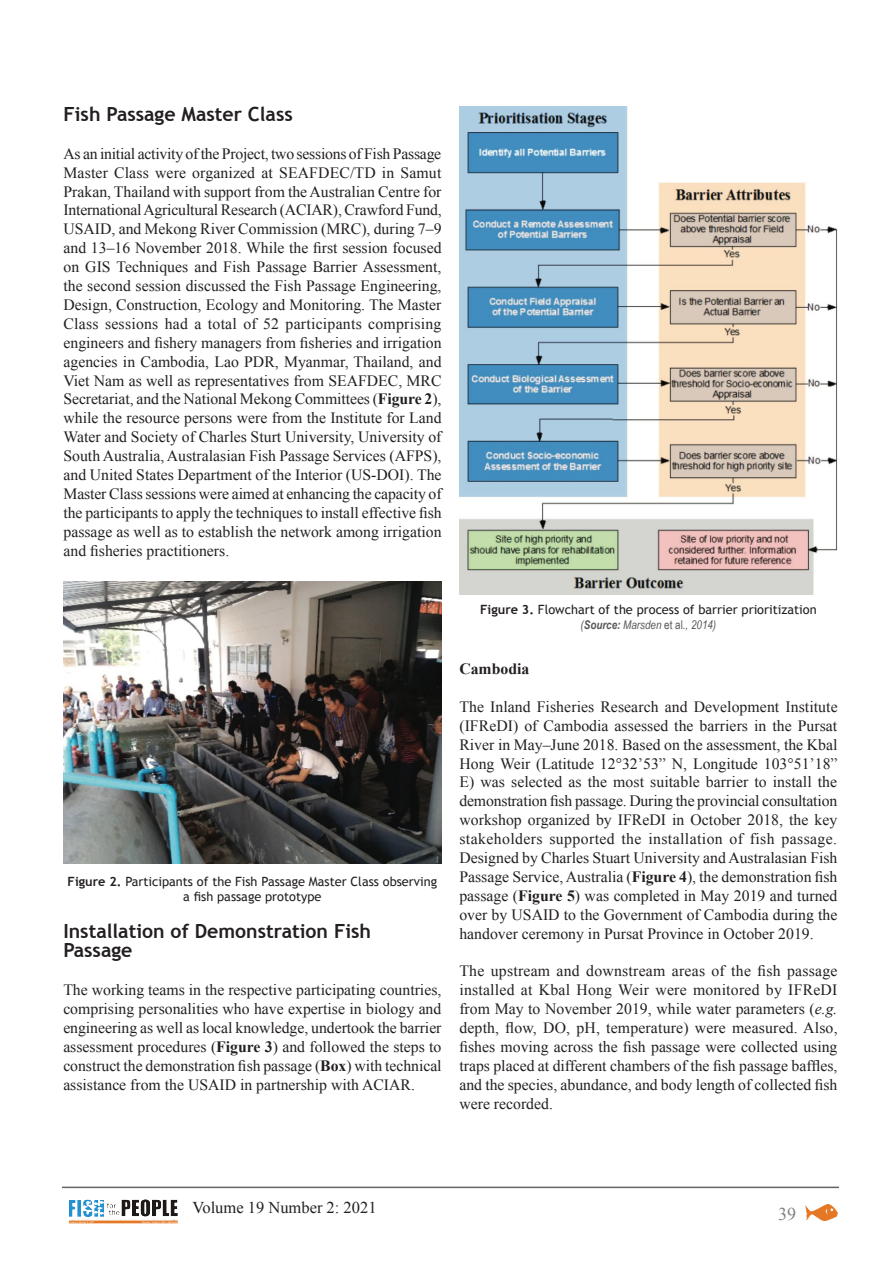
<style>
.page{position:relative;width:894px;height:1263px;background:#fff}
.page>*{position:absolute;margin:0;border:0;box-sizing:border-box;transform-origin:0 0}
.t1{font:700 19.5px/18.9px "Trebuchet MS";color:#231f20}
.t2{font:18px "Times New Roman";color:#808285}
.t3{font:16.5px "Times New Roman";color:#231f20}
.t4{font:15.75px/18.9px "Times New Roman";color:#231f20;text-align:justify}
.t5{font:700 15.75px "Times New Roman";color:#231f20}
.t6{font:12.75px/15.3px "Trebuchet MS";color:#231f20;text-align:center}
.t7{font:italic 12px "Arial Narrow";color:#58595b}
.s1{font-weight:700}
.s2{font-style:normal}
.s3{font-style:italic}
</style>
<div class="page">
<img style="left:805px;top:1204px;width:32px;height:16px">
<img style="left:83px;top:1199px;width:95px;height:18px">
<hr style="left:62px;top:1187px;width:777px;height:1px;background:#636466">
<img style="left:63px;top:581px;width:378px;height:282px">
<img style="left:459px;top:107px;width:378px;height:487px">
<p class="t1" style="left:63px;top:105px;width:231px">Fish Passage Master Class</p>
<p class="t4" style="left:63px;top:144px;width:380px">As an initial activity of the Project, two sessions of Fish Passage Master Class were organized at SEAFDEC/TD in Samut Prakan, Thailand with support from the Australian Centre for International Agricultural Research (ACIAR), Crawford Fund, USAID, and Mekong River Commission (MRC), during 7–9 and 13–16 November 2018. While the first session focused on GIS Techniques and Fish Passage Barrier Assessment, the second session discussed the Fish Passage Engineering, Design, Construction, Ecology and Monitoring. The Master Class sessions had a total of 52 participants comprising engineers and fishery managers from fisheries and irrigation agencies in Cambodia, Lao PDR, Myanmar, Thailand, and Viet Nam as well as representatives from SEAFDEC, MRC Secretariat, and the National Mekong Committees (<span class="s1">Figure 2</span>), while the resource persons were from the Institute for Land Water and Society of Charles Sturt University, University of South Australia, Australasian Fish Passage Services (AFPS), and United States Department of the Interior (US-DOI). The Master Class sessions were aimed at enhancing the capacity of the participants to apply the techniques to install effective fish passage as well as to establish the network among irrigation and fisheries practitioners.</p>
<p class="t6" style="left:68px;top:874px;width:371px"><span class="s1">Figure 2.</span> Participants of the Fish Passage Master Class observing a fish passage prototype</p>
<p class="t1" style="left:63px;top:922px;width:309px">Installation of Demonstration Fish<br>Passage</p>
<p class="t4" style="left:63px;top:980px;width:380px">The working teams in the respective participating countries, comprising personalities who have expertise in biology and engineering as well as local knowledge, undertook the barrier assessment procedures (<span class="s1">Figure 3</span>) and followed the steps to construct the demonstration fish passage (<span class="s1">Box</span>) with technical assistance from the USAID in partnership with ACIAR.</p>
<p class="t6" style="left:480px;top:602px;width:338px"><span class="s1">Figure 3.</span> Flowchart of the process of barrier prioritization</p>
<p class="t7" style="left:581px;top:617px;width:137px">(<span class="s1">Source:</span> Marsden <span class="s2">et al</span>., 2014)</p>
<p class="t5" style="left:459px;top:658px;width:72px">Cambodia</p>
<p class="t4" style="left:459px;top:697px;width:380px">The Inland Fisheries Research and Development Institute (IFReDI) of Cambodia assessed the barriers in the Pursat River in May–June 2018. Based on the assessment, the Kbal Hong Weir (Latitude 12°32’53” N, Longitude 103°51’18” E) was selected as the most suitable barrier to install the demonstration fish passage. During the provincial consultation workshop organized by IFReDI in October 2018, the key stakeholders supported the installation of fish passage.<br>Designed by Charles Stuart University and Australasian Fish Passage Service, Australia (<span class="s1">Figure 4</span>), the demonstration fish passage (<span class="s1">Figure 5</span>) was completed in May 2019 and turned over by USAID to the Government of Cambodia during the handover ceremony in Pursat Province in October 2019.</p>
<p class="t4" style="left:459px;top:961px;width:380px">The upstream and downstream areas of the fish passage installed at Kbal Hong Weir were monitored by IFReDI from May to November 2019, while water parameters (<span class="s3">e.g. </span>depth, flow, DO, pH, temperature) were measured. Also, fishes moving across the fish passage were collected using traps placed at different chambers of the fish passage baffles, and the species, abundance, and body length of collected fish were recorded.</p>
<p class="t3" style="left:193px;top:1197px;width:185px">Volume 19 Number 2: 2021</p>
<p class="t2" style="left:778px;top:1202px;width:19px">39</p>
</div>
